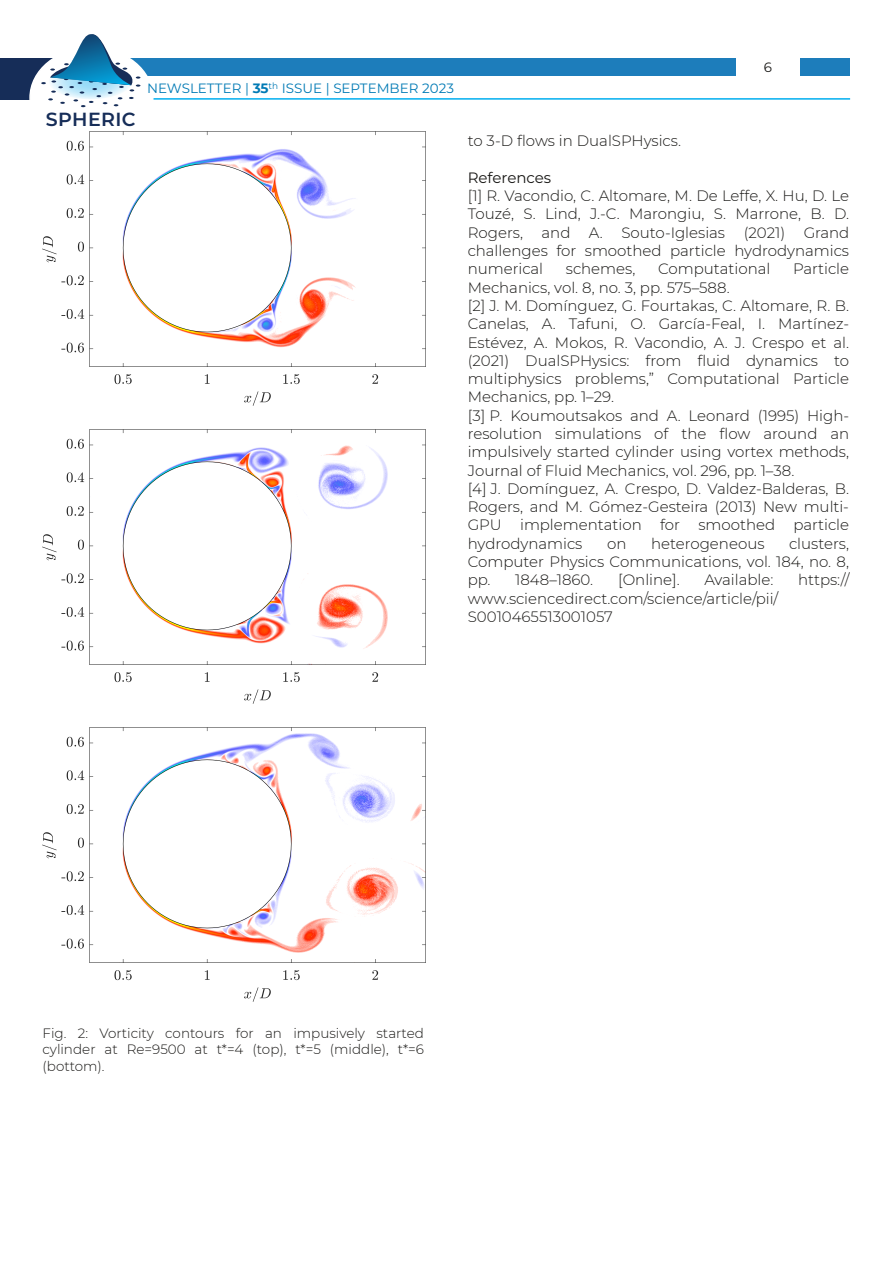
<style>
.page{position:relative;width:893px;height:1263px;background:#fff}
.page>*{position:absolute;margin:0;border:0;box-sizing:border-box;transform-origin:0 0}
.t1{font:600 19.05px "Montserrat";letter-spacing:.02em;color:#162d58}
.t2{font:300 15px/18.3px "Montserrat";color:#181715;text-align:justify}
.t3{font:15px "Montserrat";letter-spacing:-.005em;color:#181715}
.t4{font:300 13.5px/16.5px "Montserrat";color:#181715;text-align:justify}
.t5{font:13.5px "Montserrat";color:#007ab5}
.t6{font:13.5px "Montserrat";color:#181715}
.s1{font-weight:700}
</style>
<div class="page">
<div style="left:0;top:58px;width:59px;height:42px;background:#162d58"></div>
<hr style="left:134px;top:98px;width:716px;height:2px;background:#00aeef">
<div style="left:95px;top:58px;width:640px;height:18px;background:#1d7dbb"></div>
<div style="left:30px;top:48px;width:123px;height:100px;background:#fff;border-radius:50%"></div>
<div style="left:800px;top:58px;width:50px;height:18px;background:#1d7dbb"></div>
<svg style="left:41px;top:34px;width:99px;height:73px"></svg>
<img style="left:43px;top:132px;width:382px;height:274px">
<img style="left:43px;top:429px;width:382px;height:274px">
<img style="left:43px;top:727px;width:382px;height:274px">
<p class="t1" style="left:46px;top:105px;width:91px">SPHERIC</p>
<p class="t5" style="left:147px;top:80px;width:308px">NEWSLETTER | <span class="s1">35</span><sup>th</sup> ISSUE | SEPTEMBER 2023</p>
<p class="t6" style="left:764px;top:58px;width:10px">6</p>
<p class="t2" style="left:468px;top:132px;width:215px">to 3-D flows in DualSPHysics.</p>
<p class="t3" style="left:468px;top:168px;width:85px">References</p>
<p class="t2" style="left:468px;top:187px;width:383px">[1] R. Vacondio, C. Altomare, M. De Leffe, X. Hu, D. Le Touzé, S. Lind, J.-C. Marongiu, S. Marrone, B. D.<br>Rogers, and A. Souto-Iglesias (2021) Grand challenges for smoothed particle hydrodynamics numerical</p>
<p class="t2" style="left:566px;top:260px;width:71px">schemes,</p>
<p class="t2" style="left:658px;top:260px;width:114px">Computational</p>
<p class="t2" style="left:793px;top:260px;width:58px">Particle</p>
<p class="t2" style="left:468px;top:278px;width:383px;text-align:left">Mechanics, vol. 8, no. 3, pp. 575–588.<br>[2] J. M. Domıń guez, G. Fourtakas, C. Altomare, R. B.<br>Canelas, A. Tafuni, O. Garcıá-Feal, I. Martıń ez-Estévez, A. Mokos, R. Vacondio, A. J. Crespo et al. (2021) DualSPHysics: from fluid dynamics to multiphysics problems,” Computational Particle Mechanics, pp. 1–29.<br>[3] P. Koumoutsakos and A. Leonard (1995) High&shy;resolution simulations of the flow around an impulsively started cylinder using vortex methods, Journal of Fluid Mechanics, vol. 296, pp. 1–38.<br>[4] J. Domıń guez, A. Crespo, D. Valdez-Balderas, B.<br>Rogers, and M. Gómez-Gesteira (2013) New multi-GPU implementation for smoothed particle hydrodynamics</p>
<p class="t2" style="left:468px;top:534px;width:383px;text-indent:321px">clusters, Computer Physics Communications, vol. 184, no. 8, pp. 1848–1860.</p>
<p class="t2" style="left:607px;top:534px;width:21px">on</p>
<p class="t2" style="left:651px;top:534px;width:115px">heterogeneous</p>
<p class="t2" style="left:618px;top:571px;width:63px">[Online].</p>
<p class="t2" style="left:705px;top:571px;width:70px">Available:</p>
<p class="t2" style="left:798px;top:571px;width:53px">https://</p>
<p class="t2" style="left:468px;top:589px;width:312px">www.sciencedirect.com/science/article/pii/<br>S0010465513001057</p>
<p class="t4" style="left:43px;top:1025px;width:383px">Fig. 2: Vorticity contours for an impusively started cylinder at Re=9500 at t*=4 (top), t*=5 (middle), t*=6 (bottom).</p>
</div>
